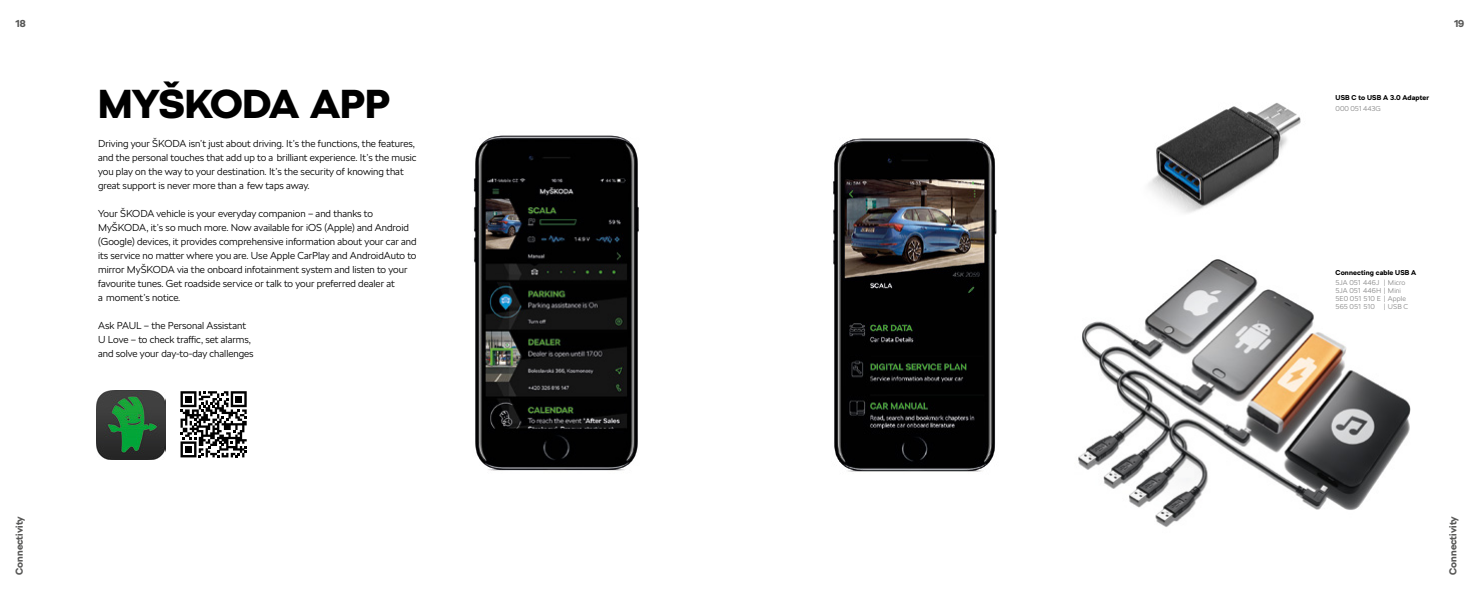
<style>
.page{position:relative;width:1475px;height:596px;background:#fff}
.page>*{position:absolute;margin:0;border:0;box-sizing:border-box;transform-origin:0 0}
.t1{font:900 40px "SKODA Next";color:#000}
.t2{font:300 10px/14px "SKODA Next";color:#000}
.t3{font:700 10px "SKODA Next";color:#575756}
.t4{font:300 7px/8px "SKODA Next";letter-spacing:.01em;color:#878787}
.t5{font:700 7px "SKODA Next";letter-spacing:.02em;color:#000}
</style>
<div class="page">
<img style="left:473px;top:135px;width:166px;height:336px">
<img style="left:1078px;top:259px;width:333px;height:268px">
<img style="left:1148px;top:103px;width:153px;height:110px">
<img style="left:96px;top:390px;width:70px;height:69px">
<svg style="left:180px;top:391px;width:67px;height:66px"></svg>
<div style="left:185px;top:395px;width:7px;height:7px;background:#000"></div>
<div style="left:235px;top:395px;width:7px;height:7px;background:#000"></div>
<div style="left:185px;top:445px;width:7px;height:7px;background:#000"></div>
<img style="left:833px;top:138px;width:164px;height:334px">
<p class="t3" style="left:15px;top:17px;width:12px">18</p>
<p class="t3" style="left:1453px;top:17px;width:12px">19</p>
<h1 class="t1" style="left:98px;top:80px;width:294px">MYŠKODA APP</h1>
<p class="t2" style="left:98px;top:136px;width:320px">Driving your ŠKODA isn’t just about driving. It’s the functions, the features, and the personal touches that add up to a brilliant experience. It’s the music you play on the way to your destination. It’s the security of knowing that great support is never more than a few taps away.</p>
<p class="t2" style="left:98px;top:206px;width:320px">Your ŠKODA vehicle is your everyday companion – and thanks to MyŠKODA, it’s so much more. Now available for iOS (Apple) and Android (Google) devices, it provides comprehensive information about your car and its service no matter where you are. Use Apple CarPlay and AndroidAuto to mirror MyŠKODA via the onboard infotainment system and listen to your favourite tunes. Get roadside service or talk to your preferred dealer at<br>a moment’s notice.</p>
<p class="t2" style="left:98px;top:318px;width:157px">Ask PAUL – the Personal Assistant<br>U Love – to check traffic, set alarms, and solve your day-to-day challenges</p>
<p class="t5" style="left:1335px;top:93px;width:95px">USB C to USB A 3.0 Adapter</p>
<p class="t4" style="left:1335px;top:105px;width:47px">000 051 443G</p>
<p class="t5" style="left:1335px;top:268px;width:82px">Connecting cable USB A</p>
<p class="t4" style="left:1335px;top:279px;width:72px">5JA 051 446J | Micro<br>5JA 051 446H | Mini<br>5E0 051 510 E | Apple<br>565 051 510</p>
<p class="t4" style="left:1383px;top:303px;width:26px">| USB C</p>
<p class="t3" style="left:13px;top:574px;width:60px;rotate:-90deg">Connectivity</p>
<p class="t3" style="left:1446px;top:574px;width:60px;rotate:-90deg">Connectivity</p>
</div>
